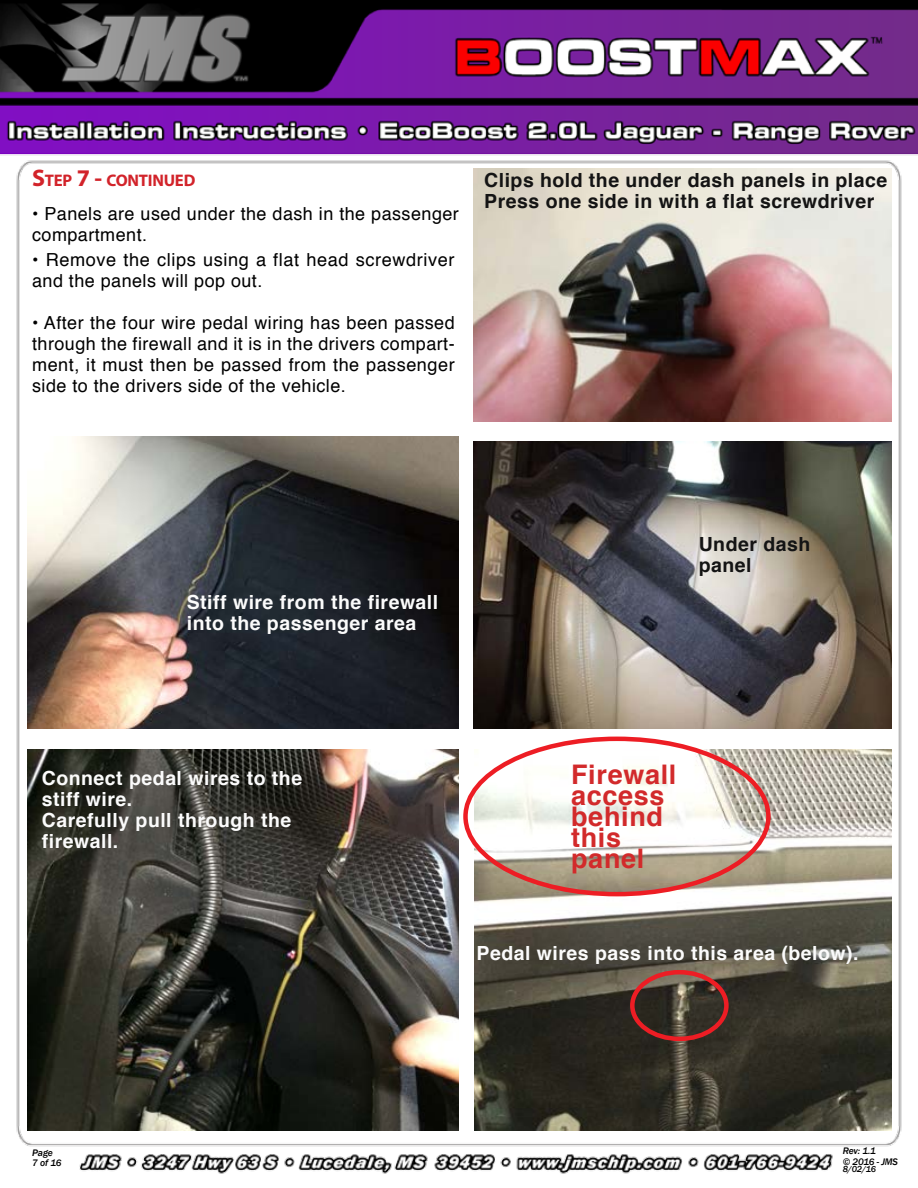
<style>
.page{position:relative;width:918px;height:1188px;background:#fff}
.page>*{position:absolute;margin:0;border:0;box-sizing:border-box;transform-origin:0 0}
.t1{font:700 27px/21px "Helvetica";letter-spacing:.025em;color:#d22a2b}
.t2{font:700 19.5px/21px "Helvetica";letter-spacing:.025em;color:#fbfbfb}
.t3{font:700 19.5px/21px "Helvetica";letter-spacing:.025em;color:#141414}
.t4{font:18px/21px "Helvetica";letter-spacing:.025em;color:#000}
.t5{font:700 16.8px "Myriad Pro";letter-spacing:-.015em;color:#d2232a}
.t6{font:italic 500 9.75px/10.5px "Franklin Gothic";letter-spacing:-.01em;color:#000}
.t7{font:italic 500 9px "Franklin Gothic";color:#000}
.s1{font-size:24px}
</style>
<div class="page">
<img style="left:0;top:0;width:918px;height:1174px">
<img style="left:473px;top:168px;width:419px;height:253px">
<img style="left:473px;top:442px;width:419px;height:287px">
<img style="left:28px;top:436px;width:431px;height:293px">
<img style="left:474px;top:750px;width:418px;height:381px">
<img style="left:28px;top:750px;width:431px;height:381px">
<div style="left:630px;top:970px;width:99px;height:71px;border:4px solid #ed1d24;border-radius:50%"></div>
<div style="left:463px;top:737px;width:308px;height:159px;border:4px solid #ed1d24;border-radius:50%"></div>
<p class="t5" style="left:32px;top:170px;width:165px"><span class="s1">S</span>TEP <span class="s1">7 -</span> CONTINUED</p>
<p class="t4" style="left:32px;top:204px;width:428px">• Panels are used under the dash in the passenger compartment.</p>
<p class="t4" style="left:32px;top:250px;width:424px">• Remove the clips using a flat head screwdriver and the panels will pop out.</p>
<p class="t4" style="left:32px;top:313px;width:424px;text-align:justify">• After the four wire pedal wiring has been passed through the firewall and it is in the drivers compart&shy;ment, it must then be passed from the passenger side to the drivers side of the vehicle.</p>
<p class="t3" style="left:484px;top:170px;width:405px">Clips hold the under dash panels in place<br>Press one side in with a flat screwdriver</p>
<p class="t2" style="left:187px;top:592px;width:253px">Stiff wire from the firewall into the passenger area</p>
<p class="t3" style="left:699px;top:534px;width:113px">Under dash panel</p>
<p class="t2" style="left:42px;top:768px;width:262px">Connect pedal wires to the stiff wire.<br>Carefully pull through the firewall.</p>
<h1 class="t1" style="left:571px;top:765px;width:107px">Firewall access behind this panel</h1>
<p class="t2" style="left:477px;top:943px;width:384px">Pedal wires pass into this area (below).</p>
<p class="t6" style="left:32px;top:1147px;width:31px">Page<br>7 of 16</p>
<p class="t6" style="left:843px;top:1146px;width:57px">Rev: 1.1<br>© 2016 - JMS</p>
<p class="t7" style="left:843px;top:1163px;width:35px">8/02/16</p>
</div>
